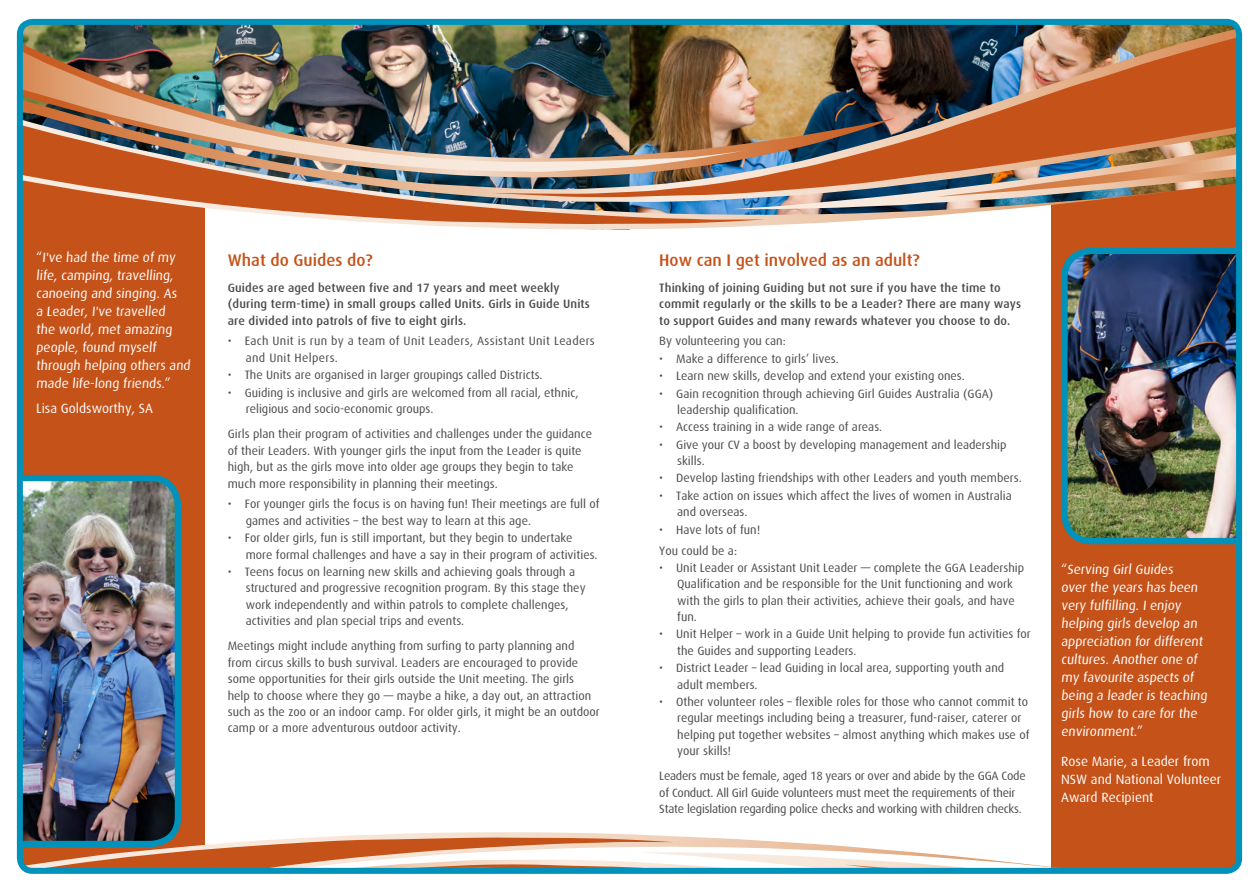
<style>
.page{position:relative;width:1259px;height:893px;background:#fff}
.page>*{position:absolute;margin:0;border:0;box-sizing:border-box;transform-origin:0 0}
.t1{font:500 16.95px "Dax";color:#c55219}
.t2{font:13.5px/18px "Dax";color:#fff}
.t3{font:12.15px/16.4px "Dax";color:#4b4b4d}
.t4{font:500 12.15px/16.4px "Dax";letter-spacing:.01em;color:#4b4b4d}
.t5{font:12.15px/16.4px "Dax";letter-spacing:-.02em;color:#4b4b4d}
.t6{font:12.15px/16.4px "Dax";letter-spacing:.025em;color:#4b4b4d}
</style>
<div class="page">
<img style="left:16px;top:18px;width:1227px;height:856px">
<p class="t2" style="left:36px;top:249px;width:157px">“I've had the time of my life, camping, travelling, canoeing and singing. As<br>a Leader, I've travelled<br>the world, met amazing people, found myself through helping others and made life-long friends.”</p>
<p class="t2" style="left:36px;top:399px;width:118px">Lisa Goldsworthy, SA</p>
<h1 class="t1" style="left:228px;top:251px;width:146px">What do Guides do?</h1>
<p class="t4" style="left:228px;top:279px;width:364px">Guides are aged between five and 17 years and meet weekly (during term-time) in small groups called Units. Girls in Guide Units are divided into patrols of five to eight girls.</p>
<p class="t6" style="left:246px;top:333px;width:350px;text-indent:-18px">• Each Unit is run by a team of Unit Leaders, Assistant Unit Leaders and Unit Helpers.</p>
<p class="t3" style="left:228px;top:367px;width:316px">• The Units are organised in larger groupings called Districts.</p>
<p class="t3" style="left:246px;top:384px;width:334px;text-indent:-18px">• Guiding is inclusive and girls are welcomed from all racial, ethnic, religious and socio-economic groups.</p>
<p class="t3" style="left:228px;top:426px;width:366px">Girls plan their program of activities and challenges under the guidance of their Leaders. With younger girls the input from the Leader is quite high, but as the girls move into older age groups they begin to take much more responsibility in planning their meetings.</p>
<p class="t3" style="left:246px;top:496px;width:355px;text-indent:-18px">• For younger girls the focus is on having fun! Their meetings are full of games and activities – the best way to learn at this age.</p>
<p class="t3" style="left:246px;top:530px;width:353px;text-indent:-18px">• For older girls, fun is still important, but they begin to undertake more formal challenges and have a say in their program of activities.</p>
<p class="t3" style="left:246px;top:564px;width:341px;text-indent:-18px">• Teens focus on learning new skills and achieving goals through a structured and progressive recognition program. By this stage they work independently and within patrols to complete challenges, activities and plan special trips and events.</p>
<p class="t3" style="left:228px;top:638px;width:373px">Meetings might include anything from surfing to party planning and from circus skills to bush survival. Leaders are encouraged to provide some opportunities for their girls outside the Unit meeting. The girls<br>help to choose where they go — maybe a hike, a day out, an attraction such as the zoo or an indoor camp. For older girls, it might be an outdoor camp or a more adventurous outdoor activity.</p>
<h1 class="t1" style="left:659px;top:251px;width:262px">How can I get involved as an adult?</h1>
<p class="t4" style="left:659px;top:279px;width:363px">Thinking of joining Guiding but not sure if you have the time to commit regularly or the skills to be a Leader? There are many ways to support Guides and many rewards whatever you choose to do.</p>
<p class="t3" style="left:659px;top:333px;width:128px">By volunteering you can:</p>
<p class="t3" style="left:659px;top:351px;width:181px">• Make a difference to girls’ lives.</p>
<p class="t3" style="left:659px;top:368px;width:307px">• Learn new skills, develop and extend your existing ones.</p>
<p class="t3" style="left:677px;top:385px;width:318px;text-indent:-18px">• Gain recognition through achieving Girl Guides Australia (GGA) leadership qualification.</p>
<p class="t3" style="left:659px;top:419px;width:224px">• Access training in a wide range of areas.</p>
<p class="t3" style="left:677px;top:436px;width:331px;text-indent:-18px">• Give your CV a boost by developing management and leadership skills.</p>
<p class="t3" style="left:659px;top:470px;width:364px">• Develop lasting friendships with other Leaders and youth members.</p>
<p class="t3" style="left:677px;top:488px;width:336px;text-indent:-18px">• Take action on issues which affect the lives of women in Australia and overseas.</p>
<p class="t3" style="left:659px;top:519px;width:102px;line-height:20.9px">• Have lots of fun!<br>You could be a:</p>
<p class="t3" style="left:677px;top:560px;width:348px;text-indent:-18px">• Unit Leader or Assistant Unit Leader — complete the GGA Leadership Qualification and be responsible for the Unit functioning and work with the girls to plan their activities, achieve their goals, and have fun.</p>
<p class="t3" style="left:677px;top:626px;width:355px;text-indent:-18px">• Unit Helper – work in a Guide Unit helping to provide fun activities for the Guides and supporting Leaders.</p>
<p class="t3" style="left:677px;top:660px;width:328px;text-indent:-18px">• District Leader – lead Guiding in local area, supporting youth and adult members.</p>
<p class="t3" style="left:677px;top:694px;width:354px;text-indent:-18px">• Other volunteer roles – flexible roles for those who cannot commit to regular meetings including being a treasurer, fund-raiser, caterer or helping put together websites – almost anything which makes use of your skills!</p>
<p class="t5" style="left:659px;top:768px;width:368px">Leaders must be female, aged 18 years or over and abide by the GGA Code of Conduct. All Girl Guide volunteers must meet the requirements of their<br>State legislation regarding police checks and working with children checks.</p>
<p class="t2" style="left:1061px;top:560px;width:149px">“Serving Girl Guides<br>over the years has been very fulfilling. I enjoy helping girls develop an appreciation for different cultures. Another one of my favourite aspects of being a leader is teaching girls how to care for the environment.”</p>
<p class="t2" style="left:1061px;top:753px;width:162px">Rose Marie, a Leader from<br>NSW and National Volunteer<br>Award Recipient</p>
</div>
